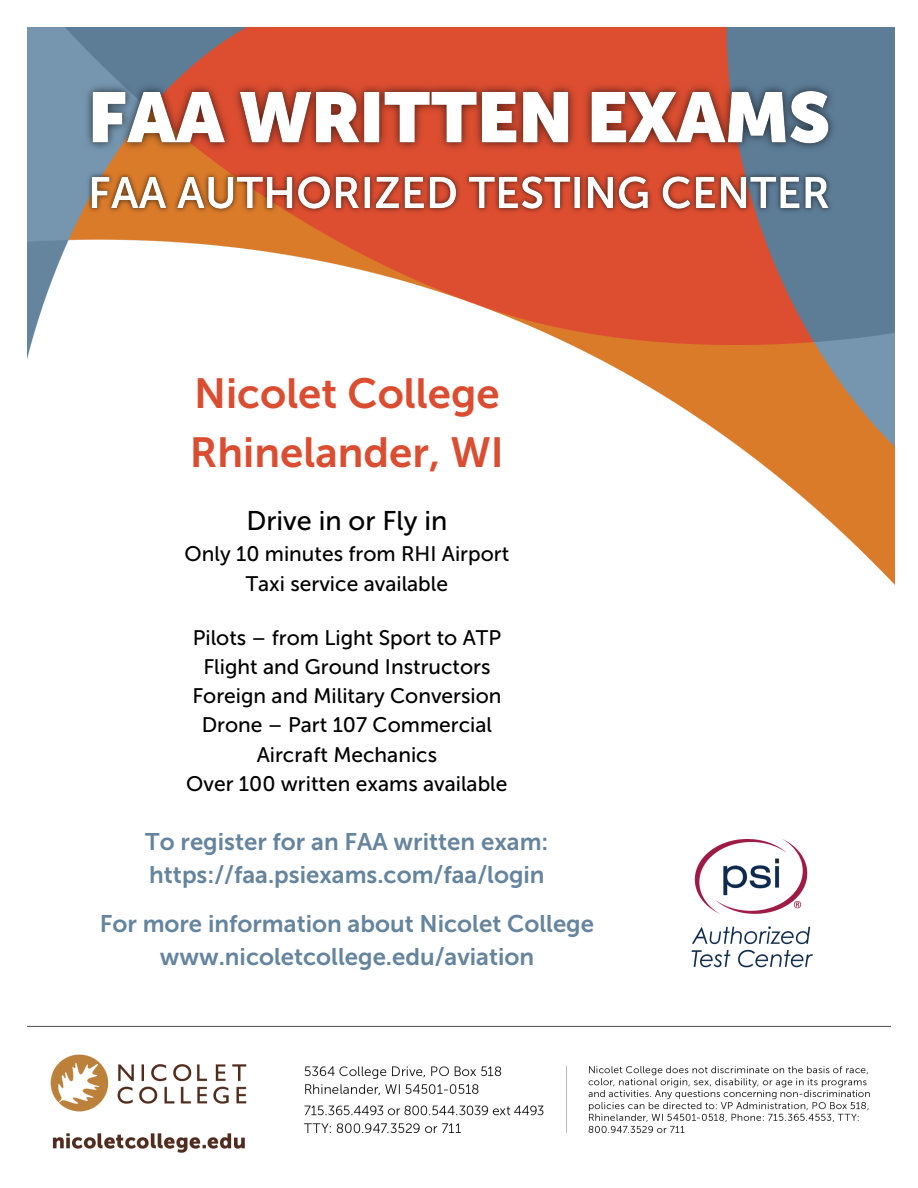
<style>
.page{position:relative;width:918px;height:1188px;background:#fff}
.page>*{position:absolute;margin:0;border:0;box-sizing:border-box;transform-origin:0 0}
.t1{font:42px "Museo Sans 700";color:#db4d31}
.t2{font:27px "Museo Sans 500";color:#000}
.t3{font:24px "Museo Sans 700";color:#65849e}
.t4{font:21px "Museo Sans 500";color:#000}
</style>
<div class="page">
<img style="left:27px;top:27px;width:867px;height:557px">
<img style="left:27px;top:1025px;width:864px;height:128px">
<img style="left:691px;top:840px;width:122px;height:128px">
<img style="left:77px;top:77px;width:766px;height:85px">
<img style="left:84px;top:168px;width:754px;height:53px">
<p class="t1" style="left:194px;top:369px;width:307px">Nicolet College</p>
<p class="t1" style="left:190px;top:427px;width:315px">Rhinelander, WI</p>
<p class="t2" style="left:246px;top:505px;width:202px">Drive in or Fly in</p>
<p class="t4" style="left:185px;top:542px;width:326px">Only 10 minutes from RHI Airport</p>
<p class="t4" style="left:246px;top:571px;width:204px">Taxi service available</p>
<p class="t4" style="left:193px;top:625px;width:310px">Pilots – from Light Sport to ATP</p>
<p class="t4" style="left:203px;top:654px;width:289px">Flight and Ground Instructors</p>
<p class="t4" style="left:192px;top:683px;width:311px">Foreign and Military Conversion</p>
<p class="t4" style="left:202px;top:713px;width:292px">Drone – Part 107 Commercial</p>
<p class="t4" style="left:257px;top:742px;width:182px">Aircraft Mechanics</p>
<p class="t4" style="left:186px;top:771px;width:323px">Over 100 written exams available</p>
<p class="t3" style="left:145px;top:828px;width:405px">To register for an FAA written exam:</p>
<p class="t3" style="left:149px;top:861px;width:397px">https://faa.psiexams.com/faa/login</p>
<p class="t3" style="left:100px;top:910px;width:496px">For more information about Nicolet College</p>
<p class="t3" style="left:160px;top:943px;width:376px">www.nicoletcollege.edu/aviation</p>
</div>
